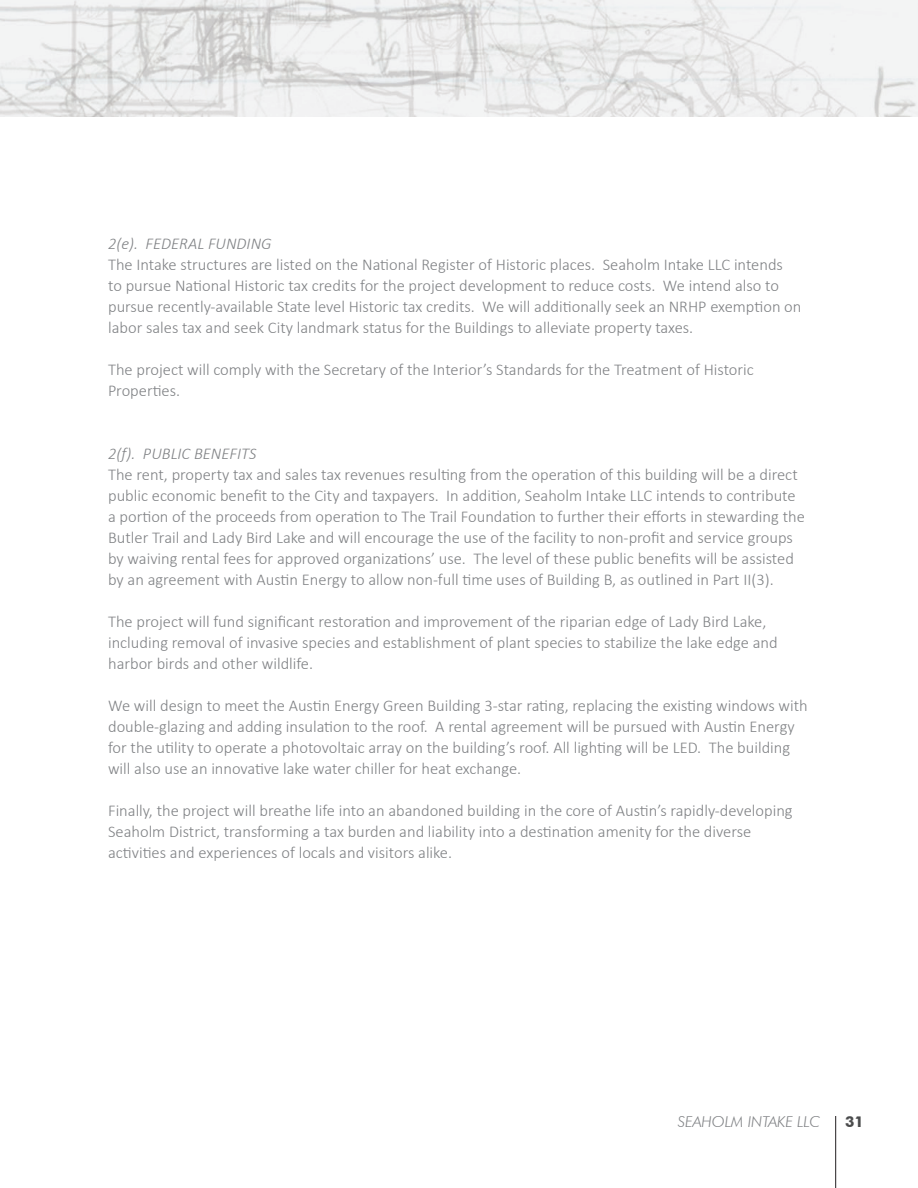
<style>
.page{position:relative;width:918px;height:1188px;background:#fff}
.page>*{position:absolute;margin:0;border:0;box-sizing:border-box;transform-origin:0 0}
.t1{font:300 16.5px/21px "Calibri";color:#808285}
.t2{font:italic 300 16.5px "Calibri";color:#808285}
.t3{font:italic 300 15px "Futura BT";color:#808285}
.t4{font:700 15px "Futura BT";color:#4b4c4d}
</style>
<div class="page">
<hr style="left:835px;top:1116px;width:1px;height:72px;background:#231f20">
<img style="left:0;top:0;width:918px;height:117px">
<p class="t2" style="left:108px;top:234px;width:165px">2(e). FEDERAL FUNDING</p>
<p class="t1" style="left:108px;top:254px;width:695px">The Intake structures are listed on the National Register of Historic places. Seaholm Intake LLC intends<br>to pursue National Historic tax credits for the project development to reduce costs. We intend also to pursue recently-available State level Historic tax credits. We will additionally seek an NRHP exemption on labor sales tax and seek City landmark status for the Buildings to alleviate property taxes.</p>
<p class="t1" style="left:108px;top:359px;width:647px">The project will comply with the Secretary of the Interior’s Standards for the Treatment of Historic<br>Properties.</p>
<p class="t2" style="left:108px;top:444px;width:150px">2(f). PUBLIC BENEFITS</p>
<p class="t1" style="left:108px;top:464px;width:698px">The rent, property tax and sales tax revenues resulting from the operation of this building will be a direct public economic benefit to the City and taxpayers. In addition, Seaholm Intake LLC intends to contribute a portion of the proceeds from operation to The Trail Foundation to further their efforts in stewarding the Butler Trail and Lady Bird Lake and will encourage the use of the facility to non-profit and service groups by waiving rental fees for approved organizations’ use. The level of these public benefits will be assisted by an agreement with Austin Energy to allow non-full time uses of Building B, as outlined in Part II(3).</p>
<p class="t1" style="left:108px;top:611px;width:671px">The project will fund significant restoration and improvement of the riparian edge of Lady Bird Lake, including removal of invasive species and establishment of plant species to stabilize the lake edge and harbor birds and other wildlife.</p>
<p class="t1" style="left:108px;top:695px;width:701px">We will design to meet the Austin Energy Green Building 3-star rating, replacing the existing windows with double-glazing and adding insulation to the roof. A rental agreement will be pursued with Austin Energy for the utility to operate a photovoltaic array on the building’s roof. All lighting will be LED. The building will also use an innovative lake water chiller for heat exchange.</p>
<p class="t1" style="left:108px;top:800px;width:686px">Finally, the project will breathe life into an abandoned building in the core of Austin’s rapidly-developing<br>Seaholm District, transforming a tax burden and liability into a destination amenity for the diverse activities and experiences of locals and visitors alike.</p>
<p class="t3" style="left:678px;top:1113px;width:144px">SEAHOLM INTAKE LLC</p>
<p class="t4" style="left:845px;top:1113px;width:20px">31</p>
</div>
